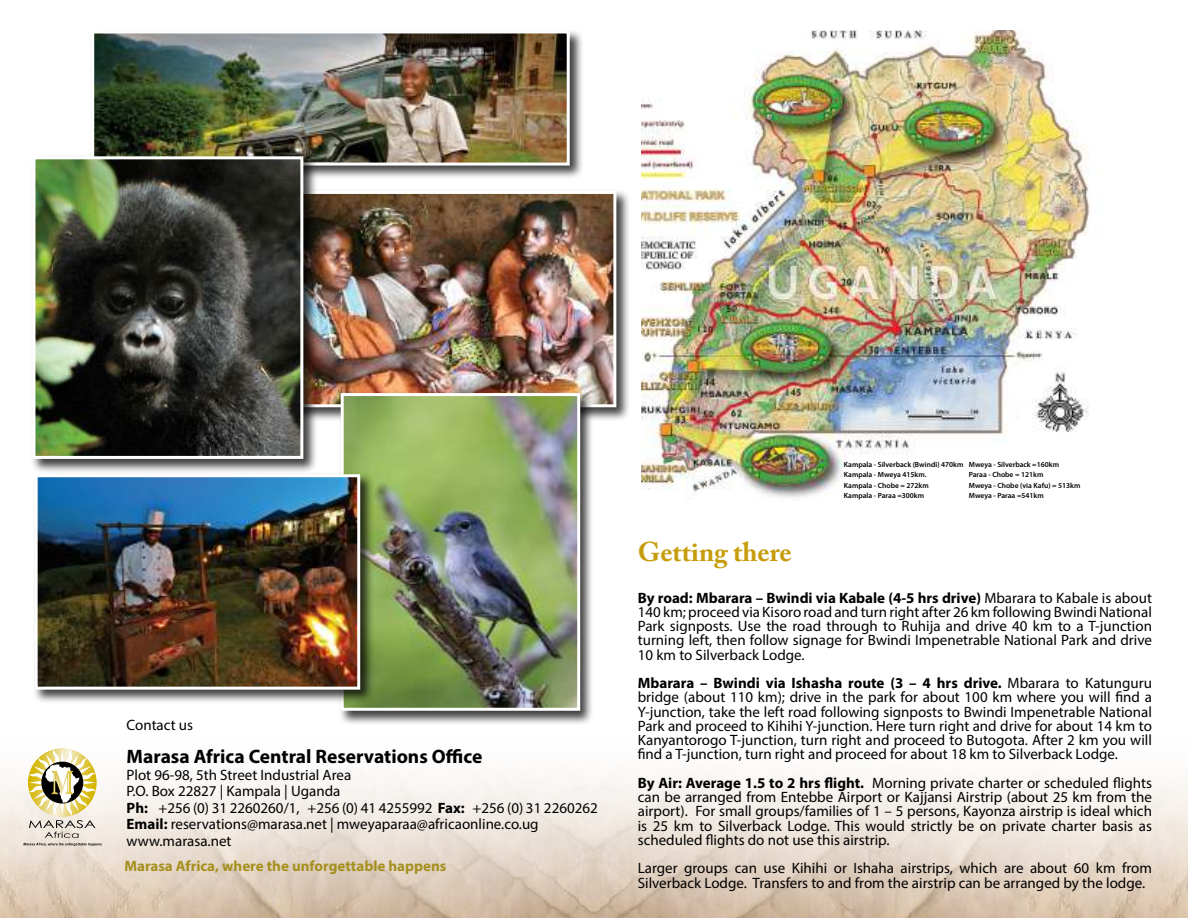
<style>
.page{position:relative;width:1188px;height:918px;background:#fff}
.page>*{position:absolute;margin:0;border:0;box-sizing:border-box;transform-origin:0 0}
.t1{font:700 27px "Adobe Caslon Pro";color:#c79c0a}
.t2{font:700 19.5px "Myriad Pro";color:#000}
.t3{font:15px/14.2px "Myriad Pro";color:#000;text-align:justify}
.t4{font:700 15px "Myriad Pro";color:#a5901f}
.t5{font:600 7.5px/10.5px "Myriad Pro";color:#000}
.s1{font-weight:700}
</style>
<div class="page">
<img style="left:0;top:748px;width:1188px;height:170px">
<img style="left:641px;top:30px;width:449px;height:468px">
<svg style="left:23px;top:749px;width:79px;height:97px"></svg>
<div style="left:89px;top:29px;width:495px;height:151px;background:#000;opacity:.75"></div>
<img style="left:95px;top:34px;width:471px;height:128px">
<div style="left:91px;top:30px;width:479px;height:136px;border:3px solid #fff"></div>
<div style="left:285px;top:189px;width:346px;height:232px;background:#000;opacity:.75"></div>
<img style="left:317px;top:195px;width:295px;height:208px">
<div style="left:287px;top:191px;width:329px;height:216px;border:3px solid #fff"></div>
<div style="left:338px;top:391px;width:256px;height:334px;background:#000;opacity:.75"></div>
<img style="left:345px;top:397px;width:231px;height:310px">
<div style="left:341px;top:393px;width:239px;height:318px;border:3px solid #fff"></div>
<div style="left:32px;top:472px;width:343px;height:232px;background:#000;opacity:.75"></div>
<img style="left:39px;top:478px;width:317px;height:208px">
<div style="left:35px;top:474px;width:325px;height:216px;border:3px solid #fff"></div>
<div style="left:30px;top:154px;width:287px;height:319px;background:#000;opacity:.75"></div>
<img style="left:36px;top:160px;width:263px;height:295px">
<div style="left:32px;top:156px;width:271px;height:303px;border:3px solid #fff"></div>
<p class="t3" style="left:127px;top:719px;width:68px">Contact us</p>
<h2 class="t2" style="left:127px;top:749px;width:357px">Marasa Africa Central Reservations Oice</h2>
<p class="t3" style="left:127px;top:768px;width:473px;line-height:16.5px;text-align:left">Plot 96-98, 5th Street Industrial Area<br>P.O. Box 22827 | Kampala | Uganda<br><span class="s1">Ph:</span> +256 (0) 31 2260260/1, +256 (0) 41 4255992 <span class="s1">Fax:</span> +256 (0) 31 2260262<br><span class="s1">Email:</span> reservations@marasa.net | mweyaparaa@africaonline.co.ug www.marasa.net</p>
<p class="t4" style="left:124px;top:861px;width:324px">Marasa Africa, where the unforgettable happens</p>
<p class="t5" style="left:844px;top:460px;width:121px">Kampala - Silverback (Bwindi) 470km<br>Kampala - Mweya 415km.<br>Kampala - Chobe = 272km<br>Kampala - Paraa =300km</p>
<p class="t5" style="left:969px;top:460px;width:113px">Mweya - Silverback =160km<br>Paraa - Chobe = 121km<br>Mweya - Chobe (via Kafu) = 513km<br>Mweya - Paraa =541km</p>
<h1 class="t1" style="left:638px;top:541px;width:155px">Getting there</h1>
<p class="t3" style="left:638px;top:592px;width:516px"><span class="s1">By road: Mbarara – Bwindi via Kabale (4-5 hrs drive)</span> Mbarara to Kabale is about 140 km; proceed via Kisoro road and turn right after 26 km following Bwindi National Park signposts. Use the road through to Ruhija and drive 40 km to a T-junction turning left, then follow signage for Bwindi Impenetrable National Park and drive 10 km to Silverback Lodge.</p>
<p class="t3" style="left:638px;top:677px;width:516px"><span class="s1">Mbarara – Bwindi via Ishasha route (3 – 4 hrs drive.</span> Mbarara to Katunguru bridge (about 110 km); drive in the park for about 100 km where you will ind a Y-junction, take the left road following signposts to Bwindi Impenetrable National Park and proceed to Kihihi Y-junction. Here turn right and drive for about 14 km to Kanyantorogo T-junction, turn right and proceed to Butogota. After 2 km you will ind a T-junction, turn right and proceed for about 18 km to Silverback Lodge.</p>
<p class="t3" style="left:638px;top:777px;width:516px"><span class="s1">By Air: Average 1.5 to 2 hrs light.</span> Morning private charter or scheduled lights can be arranged from Entebbe Airport or Kajjansi Airstrip (about 25 km from the airport). For small groups/families of 1 – 5 persons, Kayonza airstrip is ideal which is 25 km to Silverback Lodge. This would strictly be on private charter basis as scheduled lights do not use this airstrip.</p>
<p class="t3" style="left:638px;top:863px;width:516px">Larger groups can use Kihihi or Ishaha airstrips, which are about 60 km from<br>Silverback Lodge. Transfers to and from the airstrip can be arranged by the lodge.</p>
</div>
